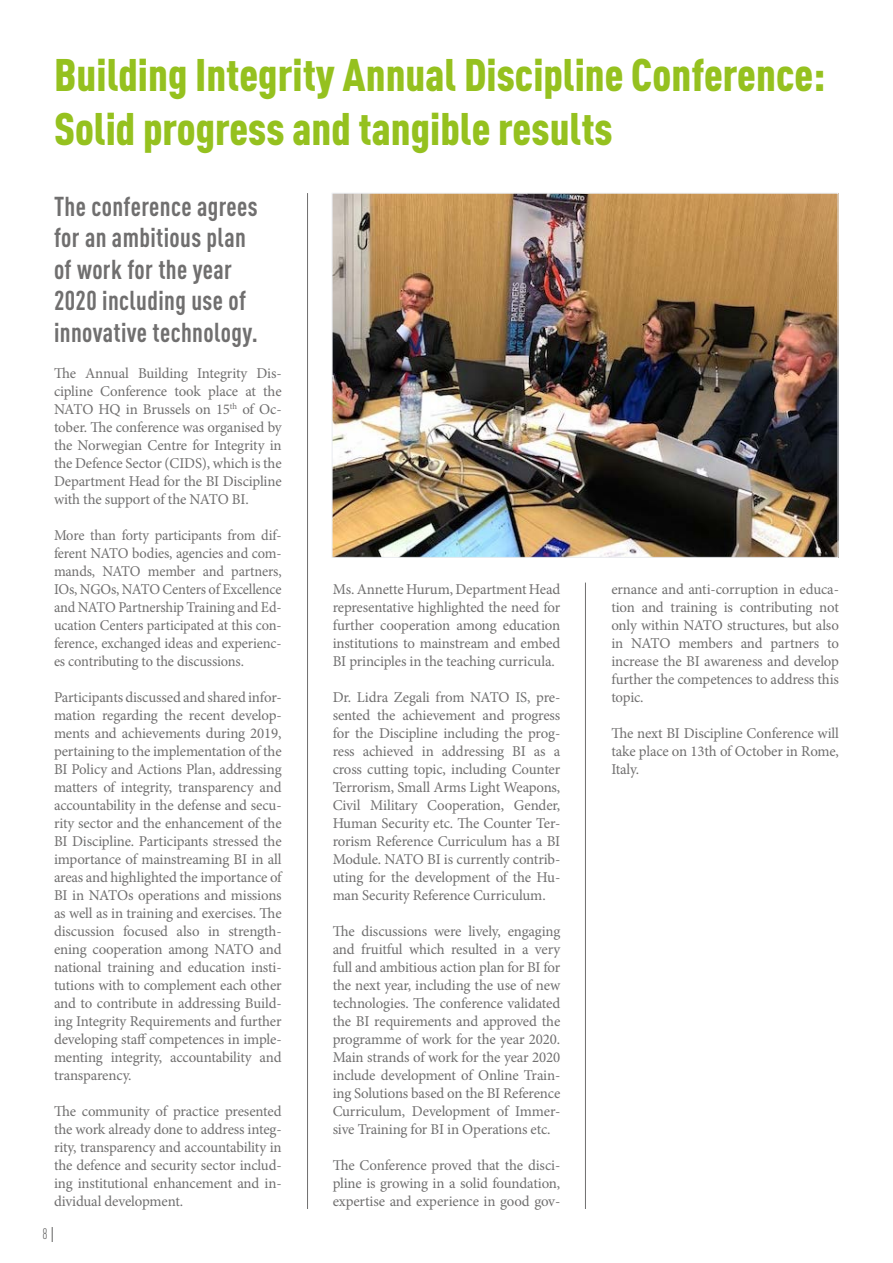
<style>
.page{position:relative;width:893px;height:1263px;background:#fff}
.page>*{position:absolute;margin:0;border:0;box-sizing:border-box;transform-origin:0 0}
.t1{font:900 45px/54px "DIN Cond";color:#95c11f}
.t2{font:700 27px/31.5px "DIN Cond";letter-spacing:.015em;color:#706f6f;scale:.96 1}
.t3{font:15px/18px "Minion Pro";letter-spacing:-.01em;color:#706f6f;text-align:justify}
.t4{font:15px/18px "Minion Pro";letter-spacing:-.01em;color:#706f6f;text-align:justify;scale:.96 1}
.t5{font:300 15px "DIN Cond";color:#4a4a49}
.s1{font-size:21px}
</style>
<div class="page">
<hr style="left:307px;top:193px;width:1px;height:1016px;background:#706f6f">
<hr style="left:585px;top:583px;width:1px;height:626px;background:#706f6f">
<img style="left:334px;top:195px;width:502px;height:361px">
<h1 class="t1" style="left:54px;top:47px;width:773px">Building Integrity Annual Discipline Conference:<br>Solid progress and tangible results</h1>
<h2 class="t2" style="left:54px;top:189px;width:214px">The conference agrees for an ambitious plan of work for the year<br>2020 including use of innovative technology.</h2>
<p class="t3" style="left:54px;top:364px;width:229px">The Annual Building Integrity Dis&shy;cipline Conference took place at the NATO HQ in Brussels on 15<sup>th</sup> of Oc&shy;tober. The conference was organised by the Norwegian Centre for Integrity in the Defence Sector (CIDS), which is the Department Head for the BI Discipline with the support of the NATO BI.</p>
<p class="t4" style="left:54px;top:526px;width:239px">More than forty participants from dif&shy;ferent NATO bodies, agencies and com&shy;mands, NATO member and partners, IOs, NGOs, NATO Centers of Excellence and NATO Partnership Training and Ed&shy;ucation Centers participated at this con&shy;ference, exchanged ideas and experienc&shy;es contributing to the discussions.</p>
<p class="t3" style="left:54px;top:688px;width:229px">Participants discussed and shared infor&shy;mation regarding the recent develop&shy;ments and achievements during 2019, pertaining to the implementation of the BI Policy and Actions Plan, addressing matters of integrity, transparency and accountability in the defense and secu&shy;rity sector and the enhancement of the BI Discipline. Participants stressed the importance of mainstreaming BI in all areas and highlighted the importance of BI in NATOs operations and missions as well as in training and exercises. The discussion focused also in strength&shy;ening cooperation among NATO and national training and education insti&shy;tutions with to complement each other and to contribute in addressing Build&shy;ing Integrity Requirements and further developing staff competences in imple&shy;menting integrity, accountability and transparency.</p>
<p class="t3" style="left:54px;top:1102px;width:229px">The community of practice presented the work already done to address integ&shy;rity, transparency and accountability in the defence and security sector includ&shy;ing institutional enhancement and in&shy;dividual development.</p>
<p class="t5" style="left:42px;top:1225px;width:13px">8 <span class="s1">I</span></p>
<p class="t3" style="left:333px;top:580px;width:229px">Ms. Annette Hurum, Department Head representative highlighted the need for further cooperation among education institutions to mainstream and embed BI principles in the teaching curricula.</p>
<p class="t3" style="left:333px;top:688px;width:229px">Dr. Lidra Zegali from NATO IS, pre&shy;sented the achievement and progress for the Discipline including the prog&shy;ress achieved in addressing BI as a cross cutting topic, including Counter Terrorism, Small Arms Light Weapons, Civil Military Cooperation, Gender, Human Security etc. The Counter Ter&shy;rorism Reference Curriculum has a BI Module. NATO BI is currently contrib&shy;uting for the development of the Hu&shy;man Security Reference Curriculum.</p>
<p class="t3" style="left:333px;top:922px;width:229px">The discussions were lively, engaging and fruitful which resulted in a very full and ambitious action plan for BI for the next year, including the use of new technologies. The conference validated the BI requirements and approved the programme of work for the year 2020.<br>Main strands of work for the year 2020 include development of Online Train&shy;ing Solutions based on the BI Reference Curriculum, Development of Immer&shy;sive Training for BI in Operations etc.</p>
<p class="t3" style="left:333px;top:1156px;width:229px">The Conference proved that the disci&shy;pline is growing in a solid foundation, expertise and experience in good gov-</p>
<p class="t3" style="left:611px;top:580px;width:229px">ernance and anti-corruption in educa&shy;tion and training is contributing not only within NATO structures, but also in NATO members and partners to increase the BI awareness and develop further the competences to address this topic.</p>
<p class="t3" style="left:611px;top:724px;width:229px">The next BI Discipline Conference will take place on 13th of October in Rome, Italy.</p>
</div>
